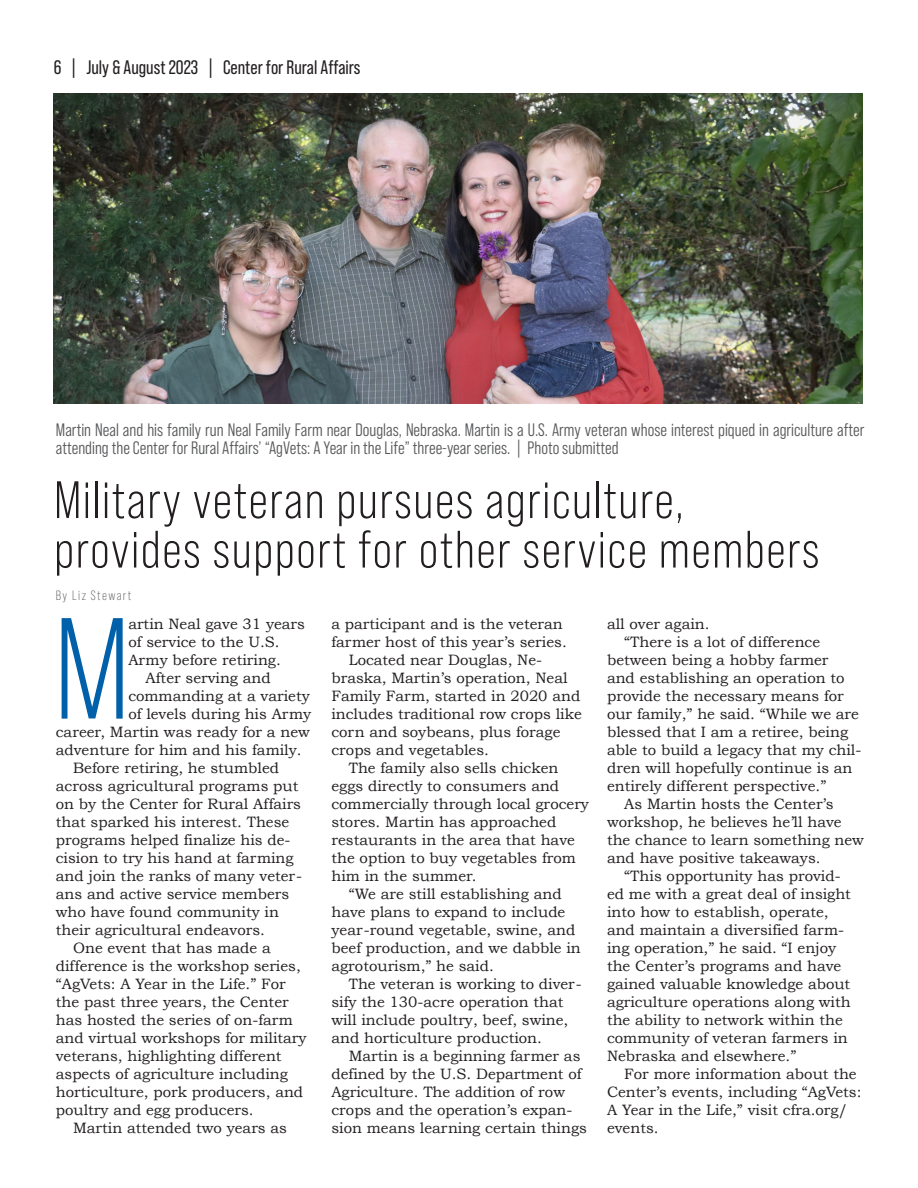
<style>
.page{position:relative;width:918px;height:1188px;background:#fff}
.page>*{position:absolute;margin:0;border:0;box-sizing:border-box;transform-origin:0 0}
.Body_Copy_-_1st_para{font:143.55px "Bebas Neue";color:#0060aa}
.Headline{font:52.5px/49.5px "Bebas Neue Pro";letter-spacing:.03em;color:#231f20}
.Body_Copy{font:19.5px "Bebas Neue Pro";color:#231f20}
.t1{font:18px/18px "Bebas Neue Pro Middle";color:#57585a}
.Body_Copy_-_1st_para-2{font:15px/18px "Bookman Old Style";color:#231f20}
.Byline{font:13.5px "Bebas Neue Pro";letter-spacing:.1em;color:#6c6d70}
</style>
<div class="page">
<img style="left:53px;top:93px;width:810px;height:310px">
<p class="Body_Copy" style="left:54px;top:56px;width:308px">6 | July &amp; August 2023 | Center for Rural Affairs</p>
<p class="t1" style="left:56px;top:421px;width:810px">Martin Neal and his family run Neal Family Farm near Douglas, Nebraska. Martin is a U.S. Army veteran whose interest piqued in agriculture after attending the Center for Rural Affairs’ “AgVets: A Year in the Life” three-year series. | Photo submitted</p>
<p class="Headline" style="left:54px;top:475px;width:767px">Military veteran pursues agriculture, provides support for other service members</p>
<p class="Byline" style="left:56px;top:588px;width:77px">By Liz Stewart</p>
<p class="Body_Copy_-_1st_para" style="left:56px;top:592px;width:74px">M</p>
<p class="Body_Copy_-_1st_para-2" style="left:128px;top:615px;width:178px">artin Neal gave 31 years of service to the U.S.<br>Army before retiring.</p>
<p class="Body_Copy_-_1st_para-2" style="left:331px;top:615px;width:237px">a participant and is the veteran farmer host of this year’s series.</p>
<p class="Body_Copy_-_1st_para-2" style="left:331px;top:651px;width:252px;text-indent:17px">Located near Douglas, Ne&shy;braska, Martin’s operation, Neal<br>Family Farm, started in 2020 and includes traditional row crops like corn and soybeans, plus forage crops and vegetables.</p>
<p class="Body_Copy_-_1st_para-2" style="left:331px;top:759px;width:259px;text-indent:17px">The family also sells chicken eggs directly to consumers and commercially through local grocery stores. Martin has approached restaurants in the area that have the option to buy vegetables from him in the summer.</p>
<p class="Body_Copy_-_1st_para-2" style="left:331px;top:885px;width:251px;text-indent:17px">“We are still establishing and have plans to expand to include year-round vegetable, swine, and beef production, and we dabble in agrotourism,” he said.</p>
<p class="Body_Copy_-_1st_para-2" style="left:331px;top:975px;width:252px;text-indent:17px">The veteran is working to diver&shy;sify the 130-acre operation that will include poultry, beef, swine, and horticulture production.</p>
<p class="Body_Copy_-_1st_para-2" style="left:331px;top:1047px;width:257px;text-indent:17px">Martin is a beginning farmer as defined by the U.S. Department of Agriculture. The addition of row crops and the operation’s expan&shy;sion means learning certain things</p>
<p class="Body_Copy_-_1st_para-2" style="left:607px;top:615px;width:104px">all over again.</p>
<p class="Body_Copy_-_1st_para-2" style="left:607px;top:633px;width:256px;text-indent:17px">“There is a lot of difference between being a hobby farmer<br>and establishing an operation to provide the necessary means for our family,” he said. “While we are blessed that I am a retiree, being able to build a legacy that my chil&shy;dren will hopefully continue is an entirely different perspective.”</p>
<p class="Body_Copy_-_1st_para-2" style="left:607px;top:795px;width:258px;text-indent:17px">As Martin hosts the Center’s workshop, he believes he’ll have the chance to learn something new and have positive takeaways.</p>
<p class="Body_Copy_-_1st_para-2" style="left:607px;top:867px;width:245px;text-indent:17px">“This opportunity has provid&shy;ed me with a great deal of insight into how to establish, operate, and maintain a diversified farm&shy;ing operation,” he said. “I enjoy the Center’s programs and have gained valuable knowledge about agriculture operations along with the ability to network within the community of veteran farmers in<br>Nebraska and elsewhere.”</p>
<p class="Body_Copy_-_1st_para-2" style="left:607px;top:1065px;width:256px;text-indent:17px">For more information about the<br>Center’s events, including “AgVets:<br>A Year in the Life,” visit cfra.org/ events.</p>
<p class="Body_Copy_-_1st_para-2" style="left:146px;top:669px;width:127px">After serving and</p>
<p class="Body_Copy_-_1st_para-2" style="left:128px;top:687px;width:183px">commanding at a variety</p>
<p class="Body_Copy_-_1st_para-2" style="left:128px;top:705px;width:184px">of levels during his Army</p>
<p class="Body_Copy_-_1st_para-2" style="left:56px;top:723px;width:256px">career, Martin was ready for a new</p>
<p class="Body_Copy_-_1st_para-2" style="left:56px;top:741px;width:247px">adventure for him and his family.</p>
<p class="Body_Copy_-_1st_para-2" style="left:56px;top:759px;width:248px;text-indent:17px">Before retiring, he stumbled across agricultural programs put on by the Center for Rural Affairs that sparked his interest. These programs helped finalize his de&shy;cision to try his hand at farming and join the ranks of many veter&shy;ans and active service members who have found community in their agricultural endeavors.</p>
<p class="Body_Copy_-_1st_para-2" style="left:56px;top:939px;width:252px;text-indent:17px">One event that has made a difference is the workshop series, “AgVets: A Year in the Life.” For the past three years, the Center has hosted the series of on-farm and virtual workshops for military veterans, highlighting different aspects of agriculture including horticulture, pork producers, and poultry and egg producers.</p>
<p class="Body_Copy_-_1st_para-2" style="left:73px;top:1119px;width:215px">Martin attended two years as</p>
</div>
